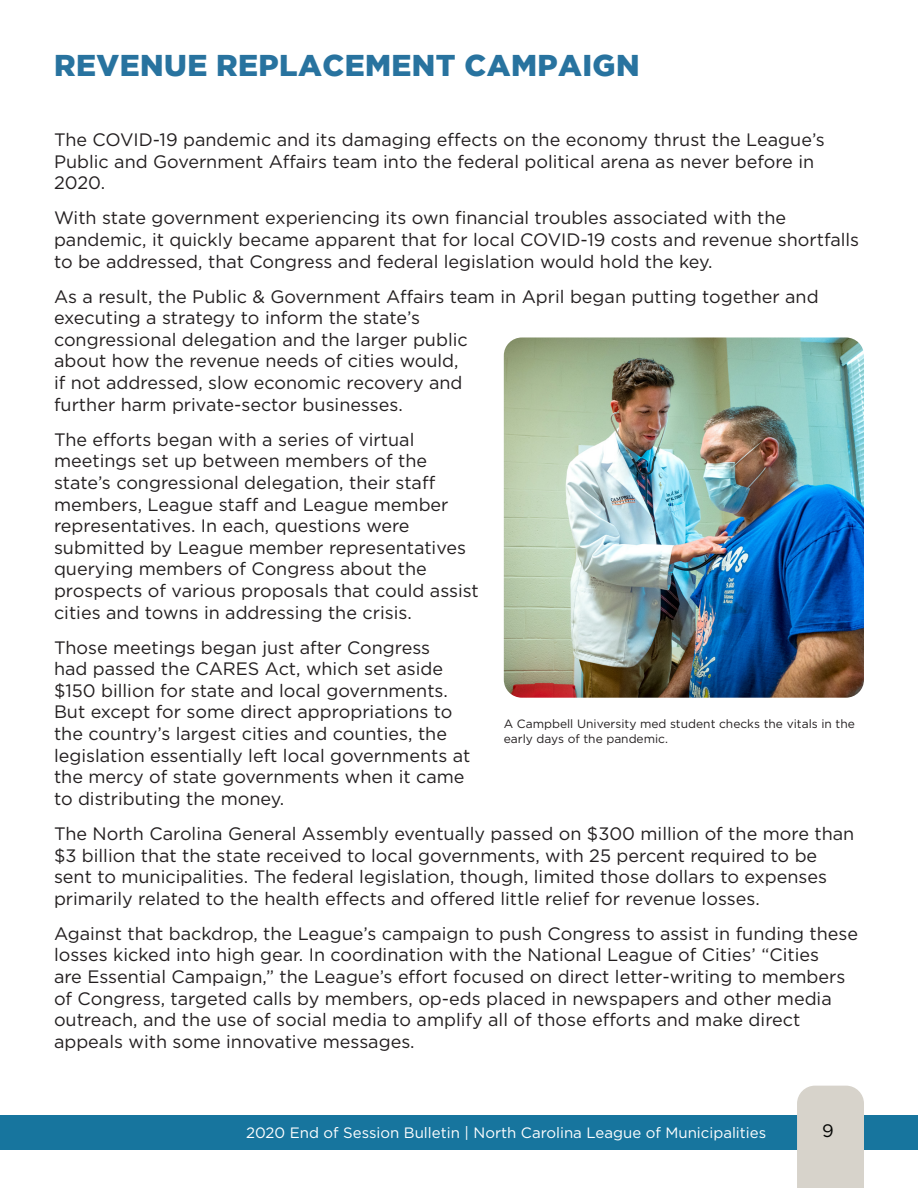
<style>
.page{position:relative;width:918px;height:1188px;background:#fff}
.page>*{position:absolute;margin:0;border:0;box-sizing:border-box;transform-origin:0 0}
.t1{font:900 30px "Gotham";letter-spacing:.015em;color:#28739f}
.t2{font:18px/21.6px "Gotham";color:#231f20}
.t3{font:18px "Gotham";color:#040503}
.t4{font:15px "Gotham";color:#fff}
.t5{font:12px/14.4px "Gotham";color:#231f20}
</style>
<div class="page">
<div style="left:0;top:1115px;width:918px;height:35px;background:#17759e"></div>
<div style="left:797px;top:1086px;width:67px;height:102px;background:#d7d3cb"></div>
<img style="left:504px;top:338px;width:360px;height:360px">
<p class="t1" style="left:54px;top:48px;width:587px">REVENUE REPLACEMENT CAMPAIGN</p>
<p class="t2" style="left:54px;top:129px;width:772px">The COVID-19 pandemic and its damaging effects on the economy thrust the League’s<br>Public and Government Affairs team into the federal political arena as never before in<br>2020.</p>
<p class="t2" style="left:54px;top:207px;width:807px">With state government experiencing its own financial troubles associated with the pandemic, it quickly became apparent that for local COVID-19 costs and revenue shortfalls to be addressed, that Congress and federal legislation would hold the key.</p>
<p class="t2" style="left:54px;top:285px;width:766px">As a result, the Public &amp; Government Affairs team in April began putting together and executing a strategy to inform the state’s<br>congressional delegation and the larger public<br>about how the revenue needs of cities would,<br>if not addressed, slow economic recovery and<br>further harm private-sector businesses.</p>
<p class="t2" style="left:54px;top:428px;width:426px">The efforts began with a series of virtual meetings set up between members of the state’s congressional delegation, their staff members, League staff and League member representatives. In each, questions were submitted by League member representatives querying members of Congress about the prospects of various proposals that could assist cities and towns in addressing the crisis.</p>
<p class="t2" style="left:54px;top:636px;width:418px">Those meetings began just after Congress<br>had passed the CARES Act, which set aside $150 billion for state and local governments.<br>But except for some direct appropriations to the country’s largest cities and counties, the legislation essentially left local governments at the mercy of state governments when it came to distributing the money.</p>
<p class="t2" style="left:54px;top:822px;width:802px">The North Carolina General Assembly eventually passed on $300 million of the more than $3 billion that the state received to local governments, with 25 percent required to be sent to municipalities. The federal legislation, though, limited those dollars to expenses primarily related to the health effects and offered little relief for revenue losses.</p>
<p class="t2" style="left:54px;top:922px;width:806px">Against that backdrop, the League’s campaign to push Congress to assist in funding these losses kicked into high gear. In coordination with the National League of Cities’ “Cities<br>are Essential Campaign,” the League’s effort focused on direct letter-writing to members of Congress, targeted calls by members, op-eds placed in newspapers and other media outreach, and the use of social media to amplify all of those efforts and make direct appeals with some innovative messages.</p>
<p class="t5" style="left:504px;top:717px;width:353px">A Campbell University med student checks the vitals in the early days of the pandemic.</p>
<p class="t4" style="left:246px;top:1123px;width:522px">2020 End of Session Bulletin | North Carolina League of Municipalities</p>
<p class="t3" style="left:822px;top:1119px;width:13px">9</p>
</div>
